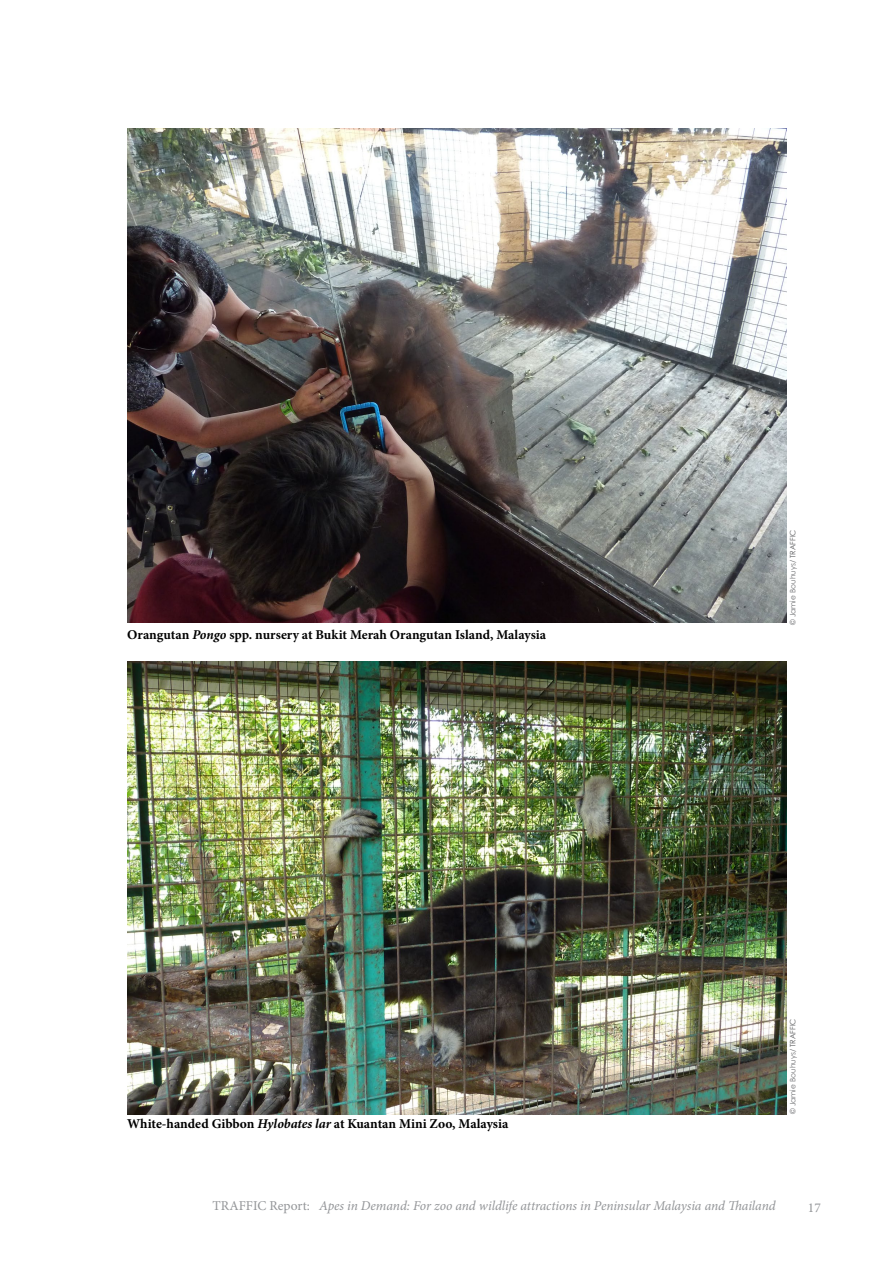
<style>
.page{position:relative;width:893px;height:1263px;background:#fff}
.page>*{position:absolute;margin:0;border:0;box-sizing:border-box;transform-origin:0 0}
.t1{font:700 13.5px "Minion Pro";letter-spacing:-.005em;color:#000}
.t2{font:italic 13.5px "Minion Pro";letter-spacing:-.01em;color:#939598}
.t3{font:13.5px "Minion Pro";color:#939598}
.t4{font:7.5px "Century Gothic";color:#6d6e71}
.s1{font-style:italic}
.s2{color:#58595b}
.s3{font-style:normal}
</style>
<div class="page">
<img style="left:128px;top:128px;width:659px;height:494px">
<img style="left:128px;top:662px;width:658px;height:452px">
<p class="t1" style="left:127px;top:625px;width:421px">Orangutan <span class="s1">Pongo</span> spp. nursery at Bukit Merah Orangutan Island, Malaysia</p>
<p class="t1" style="left:127px;top:1114px;width:383px">White-handed Gibbon <span class="s1">Hylobates lar</span> at Kuantan Mini Zoo, Malaysia</p>
<p class="t4" style="left:787px;top:625px;width:97px;rotate:-90deg">© Jamie Bouhuys/ <span class="s2">TRAFFIC</span></p>
<p class="t4" style="left:787px;top:1114px;width:97px;rotate:-90deg">© Jamie Bouhuys/ <span class="s2">TRAFFIC</span></p>
<p class="t2" style="left:213px;top:1197px;width:564px"><span class="s3">TRAFFIC Report:</span> Apes in Demand: For zoo and wildlife attractions in Peninsular Malaysia and Thailand</p>
<p class="t3" style="left:808px;top:1199px;width:14px">17</p>
</div>
